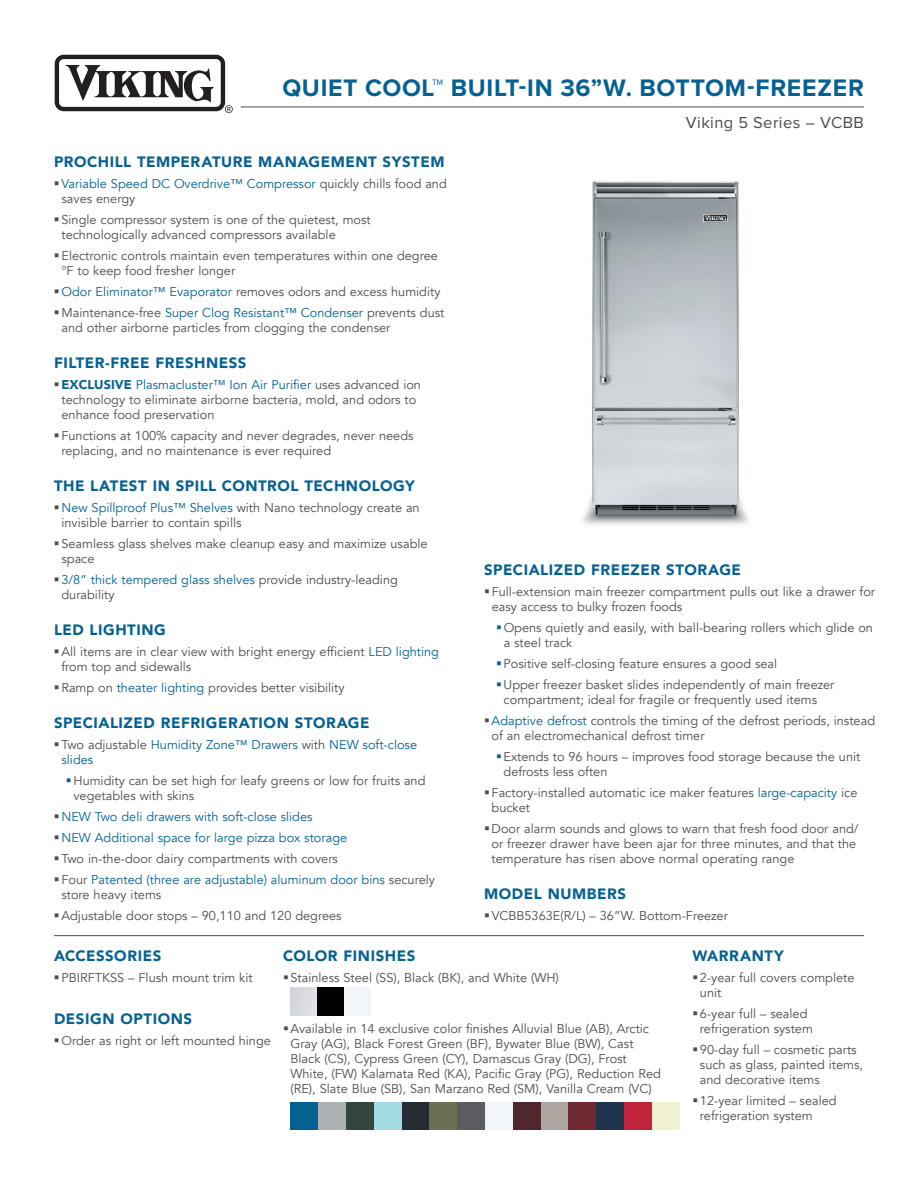
<style>
.page{position:relative;width:918px;height:1188px;background:#fff}
.page>*{position:absolute;margin:0;border:0;box-sizing:border-box;transform-origin:0 0}
.t1{font:700 24.75px "Proxima Nova";letter-spacing:.025em;color:#066193}
.t2{font:16.5px "Proxima Nova";letter-spacing:.025em;color:#4b4c4d}
.t3{font:900 15px "Avenir";letter-spacing:.035em;color:#066193}
.t4{font:12.75px/15px "Avenir";color:#4b4c4d}
.t5{font:12.75px/15px "Avenir";color:#066193}
.s1{color:#4b4c4d}
.s2{color:#066193}
.s3{font-weight:900;color:#066193}
</style>
<div class="page">
<img style="left:582px;top:181px;width:166px;height:344px">
<hr style="left:54px;top:935px;width:810px;height:1px;background:#4b4c4d">
<hr style="left:241px;top:107px;width:623px;height:1px;background:#4b4c4d">
<svg style="left:55px;top:55px;width:178px;height:58px"></svg>
<div style="left:344px;top:987px;width:26px;height:28px;background:#f3f6f8"></div>
<div style="left:317px;top:987px;width:27px;height:28px;background:#000001"></div>
<div style="left:541px;top:1102px;width:27px;height:28px;background:#ada6a0"></div>
<div style="left:485px;top:1102px;width:28px;height:28px;background:#f3f6f8"></div>
<div style="left:457px;top:1102px;width:28px;height:28px;background:#5b5c5f"></div>
<div style="left:402px;top:1102px;width:27px;height:28px;background:#252c31"></div>
<div style="left:652px;top:1102px;width:27px;height:28px;background:#f0f1d0"></div>
<div style="left:430px;top:1102px;width:27px;height:28px;background:#686f52"></div>
<div style="left:346px;top:1102px;width:28px;height:28px;background:#34453d"></div>
<div style="left:318px;top:1102px;width:28px;height:28px;background:#abb1b2"></div>
<div style="left:374px;top:1102px;width:28px;height:28px;background:#a1dae2"></div>
<div style="left:291px;top:1102px;width:27px;height:28px;background:#066193"></div>
<div style="left:596px;top:1102px;width:28px;height:28px;background:#1e334c"></div>
<div style="left:624px;top:1102px;width:28px;height:28px;background:#c0233c"></div>
<div style="left:568px;top:1102px;width:28px;height:28px;background:#712a33"></div>
<div style="left:513px;top:1102px;width:27px;height:28px;background:#4f272d"></div>
<h1 class="t1" style="left:282px;top:70px;width:583px">QUIET COOL™ BUILT-IN 36”W. BOTTOM-FREEZER</h1>
<p class="t2" style="left:686px;top:110px;width:180px">Viking 5 Series – VCBB</p>
<p class="t3" style="left:54px;top:149px;width:392px">PROCHILL TEMPERATURE MANAGEMENT SYSTEM</p>
<p class="t5" style="left:61px;top:176px;width:387px;text-indent:-7px"><span class="s1">▪</span>Variable Speed DC Overdrive™ Compressor <span class="s1">quickly chills food and saves energy</span></p>
<p class="t4" style="left:61px;top:212px;width:311px;text-indent:-7px">▪Single compressor system is one of the quietest, most technologically advanced compressors available</p>
<p class="t4" style="left:61px;top:248px;width:378px;text-indent:-7px">▪Electronic controls maintain even temperatures within one degree °F to keep food fresher longer</p>
<p class="t4" style="left:54px;top:284px;width:388px">▪<span class="s2">Odor Eliminator™ Evaporator</span> removes odors and excess humidity</p>
<p class="t4" style="left:61px;top:305px;width:385px;text-indent:-7px">▪Maintenance-free <span class="s2">Super Clog Resistant™ Condenser</span> prevents dust and other airborne particles from clogging the condenser</p>
<p class="t3" style="left:54px;top:350px;width:194px">FILTER-FREE FRESHNESS</p>
<p class="t4" style="left:61px;top:377px;width:361px;text-indent:-7px">▪<span class="s3">EXCLUSIVE</span> <span class="s2">Plasmacluster™ Ion Air Purifier</span> uses advanced ion technology to eliminate airborne bacteria, mold, and odors to enhance food preservation</p>
<p class="t4" style="left:61px;top:428px;width:354px;text-indent:-7px">▪Functions at 100% capacity and never degrades, never needs replacing, and no maintenance is ever required</p>
<p class="t3" style="left:54px;top:473px;width:363px">THE LATEST IN SPILL CONTROL TECHNOLOGY</p>
<p class="t4" style="left:61px;top:500px;width:360px;text-indent:-7px">▪<span class="s2">New Spillproof Plus™ Shelves</span> with Nano technology create an invisible barrier to contain spills</p>
<p class="t4" style="left:61px;top:536px;width:368px;text-indent:-7px">▪Seamless glass shelves make cleanup easy and maximize usable space</p>
<p class="t4" style="left:61px;top:572px;width:338px;text-indent:-7px">▪<span class="s2">3/8” thick tempered glass shelves</span> provide industry-leading durability</p>
<p class="t3" style="left:54px;top:617px;width:113px">LED LIGHTING</p>
<p class="t4" style="left:61px;top:644px;width:379px;text-indent:-7px">▪All items are in clear view with bright energy efficient <span class="s2">LED lighting </span>from top and sidewalls</p>
<p class="t4" style="left:54px;top:680px;width:292px">▪Ramp on <span class="s2">theater lighting</span> provides better visibility</p>
<p class="t3" style="left:54px;top:710px;width:317px">SPECIALIZED REFRIGERATION STORAGE</p>
<p class="t5" style="left:61px;top:737px;width:357px;text-indent:-7px"><span class="s1">▪Two adjustable</span> Humidity Zone™ Drawers <span class="s1">with</span> NEW soft-close slides</p>
<p class="t4" style="left:73px;top:773px;width:354px;text-indent:-7px"><span class="s2">▪</span>Humidity can be set high for leafy greens or low for fruits and vegetables with skins</p>
<p class="t5" style="left:54px;top:809px;width:260px"><span class="s1">▪</span>NEW Two deli drawers with soft-close slides</p>
<p class="t5" style="left:54px;top:830px;width:295px"><span class="s1">▪</span>NEW Additional space for large pizza box storage</p>
<p class="t4" style="left:54px;top:851px;width:286px">▪Two in-the-door dairy compartments with covers</p>
<p class="t5" style="left:61px;top:872px;width:375px;text-indent:-7px"><span class="s1">▪Four</span> Patented (three are adjustable) aluminum door bins <span class="s1">securely store heavy items</span></p>
<p class="t4" style="left:54px;top:908px;width:289px">▪Adjustable door stops – 90,110 and 120 degrees</p>
<p class="t3" style="left:54px;top:943px;width:109px">ACCESSORIES</p>
<p class="t4" style="left:54px;top:970px;width:200px">▪PBIRFTKSS – Flush mount trim kit</p>
<p class="t3" style="left:54px;top:1006px;width:140px">DESIGN OPTIONS</p>
<p class="t4" style="left:54px;top:1033px;width:218px">▪Order as right or left mounted hinge</p>
<p class="t3" style="left:484px;top:557px;width:258px">SPECIALIZED FREEZER STORAGE</p>
<p class="t4" style="left:492px;top:585px;width:385px;text-indent:-7px">▪Full-extension main freezer compartment pulls out like a drawer for easy access to bulky frozen foods</p>
<p class="t4" style="left:504px;top:620px;width:371px;text-indent:-7px"><span class="s2">▪</span>Opens quietly and easily, with ball-bearing rollers which glide on a steel track</p>
<p class="t4" style="left:496px;top:656px;width:283px"><span class="s2">▪</span>Positive self-closing feature ensures a good seal</p>
<p class="t4" style="left:504px;top:677px;width:332px;text-indent:-7px"><span class="s2">▪</span>Upper freezer basket slides independently of main freezer compartment; ideal for fragile or frequently used items</p>
<p class="t4" style="left:492px;top:713px;width:385px;text-indent:-7px">▪<span class="s2">Adaptive defrost</span> controls the timing of the defrost periods, instead of an electromechanical defrost timer</p>
<p class="t4" style="left:504px;top:749px;width:358px;text-indent:-7px"><span class="s2">▪</span>Extends to 96 hours – improves food storage because the unit defrosts less often</p>
<p class="t4" style="left:492px;top:785px;width:367px;text-indent:-7px">▪Factory-installed automatic ice maker features <span class="s2">large-capacity</span> ice bucket</p>
<p class="t4" style="left:492px;top:821px;width:369px;text-indent:-7px">▪Door alarm sounds and glows to warn that fresh food door and/ or freezer drawer have been ajar for three minutes, and that the temperature has risen above normal operating range</p>
<p class="t3" style="left:484px;top:881px;width:144px">MODEL NUMBERS</p>
<p class="t4" style="left:484px;top:909px;width:245px">▪VCBB5363E(R/L) – 36”W. Bottom-Freezer</p>
<p class="t3" style="left:692px;top:943px;width:93px">WARRANTY</p>
<p class="t4" style="left:700px;top:970px;width:156px;text-indent:-7px">▪2-year full covers complete unit</p>
<p class="t4" style="left:692px;top:1006px;width:122px;text-align:center">▪6-year full – sealed refrigeration system</p>
<p class="t4" style="left:700px;top:1042px;width:165px;text-indent:-7px">▪90-day full – cosmetic parts such as glass, painted items, and decorative items</p>
<p class="t4" style="left:700px;top:1093px;width:138px;text-indent:-7px">▪12-year limited – sealed refrigeration system</p>
<p class="t3" style="left:283px;top:943px;width:134px">COLOR FINISHES</p>
<p class="t4" style="left:283px;top:971px;width:277px">▪Stainless Steel (SS), Black (BK), and White (WH)</p>
<p class="t4" style="left:290px;top:1022px;width:372px;text-indent:-7px">▪Available in 14 exclusive color finishes Alluvial Blue (AB), Arctic Gray (AG), Black Forest Green (BF), Bywater Blue (BW), Cast Black (CS), Cypress Green (CY), Damascus Gray (DG), Frost White, (FW) Kalamata Red (KA), Pacific Gray (PG), Reduction Red (RE), Slate Blue (SB), San Marzano Red (SM), Vanilla Cream (VC)</p>
</div>
